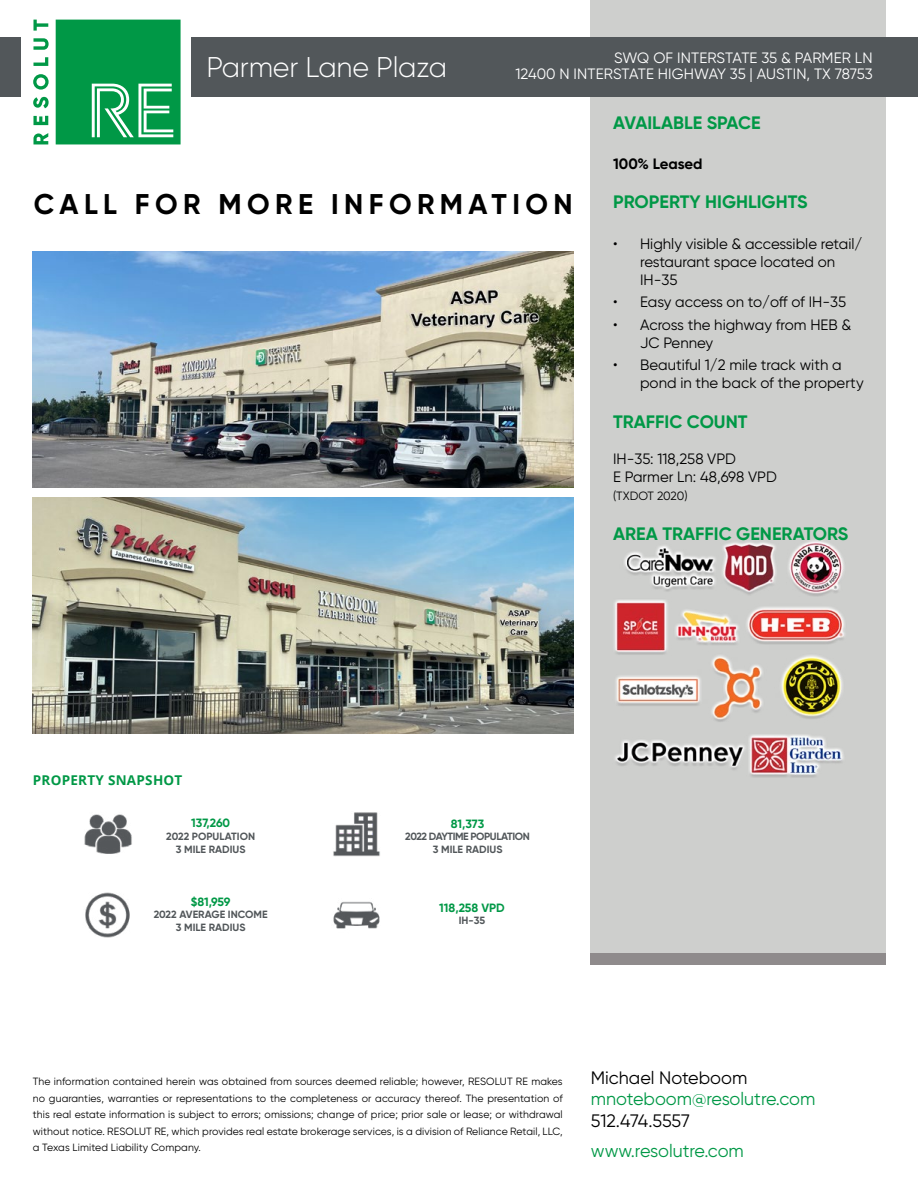
<style>
.page{position:relative;width:918px;height:1188px;background:#fff}
.page>*{position:absolute;margin:0;border:0;box-sizing:border-box;transform-origin:0 0}
.t1{font:700 28.5px "Gilroy";letter-spacing:.19em;color:#000}
.t2{font:300 28.5px "Gilroy";letter-spacing:-.01em;color:#fff}
.t3{font:700 18px "Gilroy";color:#009846}
.t4{font:18px "Gilroy";color:#009846}
.t5{font:18px "Gilroy";color:#000}
.t6{font:15px/18px "Gilroy";color:#000}
.t7{font:15px/16.5px "Gilroy";color:#fff;text-align:right}
.t8{font:700 15px "Gilroy";letter-spacing:-.005em;color:#000}
.t9{font:700 13.5px "Open Sans";letter-spacing:.02em;color:#009846}
.t10{font:700 12px "Gilroy";color:#009846}
.t11{font:12px "Gilroy";letter-spacing:-.01em;color:#000}
.t12{font:10.5px/16.5px "Gilroy";letter-spacing:.01em;color:#000;text-align:justify}
.t13{font:700 10.5px/12.6px "Gilroy";color:#52575a;text-align:center}
.t14{font:700 10.5px/12.6px "Gilroy";letter-spacing:-.04em;color:#52575a;text-align:center}
</style>
<div class="page">
<div style="left:591px;top:0;width:295px;height:954px;background:#cecfcd"></div>
<div style="left:590px;top:953px;width:296px;height:12px;background:#8f8b8c"></div>
<div style="left:0;top:37px;width:918px;height:60px;background:#52575a"></div>
<div style="left:22px;top:14px;width:169px;height:134px;background:#fff"></div>
<svg style="left:33px;top:20px;width:148px;height:124px"></svg>
<img style="left:84px;top:814px;width:48px;height:40px">
<img style="left:85px;top:892px;width:45px;height:46px">
<img style="left:333px;top:812px;width:47px;height:45px">
<img style="left:333px;top:901px;width:47px;height:28px">
<img style="left:614px;top:540px;width:231px;height:237px">
<img style="left:33px;top:252px;width:541px;height:236px">
<img style="left:33px;top:497px;width:541px;height:236px">
<h1 class="t2" style="left:207px;top:49px;width:242px">Parmer Lane Plaza</h1>
<h3 class="t7" style="left:515px;top:49px;width:359px">SWQ OF INTERSTATE 35 &amp; PARMER LN<br>12400 N INTERSTATE HIGHWAY 35 | AUSTIN, TX 78753</h3>
<h1 class="t1" style="left:34px;top:186px;width:540px">CALL FOR MORE INFORMATION</h1>
<h2 class="t3" style="left:613px;top:112px;width:149px">AVAILABLE SPACE</h2>
<h3 class="t8" style="left:613px;top:154px;width:91px">100% Leased</h3>
<h2 class="t3" style="left:613px;top:191px;width:196px">PROPERTY HIGHLIGHTS</h2>
<h3 class="t6" style="left:640px;top:235px;width:224px;text-indent:-27px">• Highly visible &amp; accessible retail/ restaurant space located on<br>IH-35</h3>
<h3 class="t6" style="left:613px;top:293px;width:235px">• Easy access on to/off of IH-35</h3>
<h3 class="t6" style="left:640px;top:316px;width:213px;text-indent:-27px">• Across the highway from HEB &amp;<br>JC Penney</h3>
<h3 class="t6" style="left:640px;top:356px;width:225px;text-indent:-27px">• Beautiful 1/2 mile track with a pond in the back of the property</h3>
<h2 class="t3" style="left:613px;top:411px;width:136px">TRAFFIC COUNT</h2>
<h3 class="t6" style="left:613px;top:450px;width:165px">IH-35: 118,258 VPD<br>E Parmer Ln: 48,698 VPD</h3>
<p class="t11" style="left:613px;top:489px;width:76px">(TXDOT 2020)</p>
<h2 class="t3" style="left:613px;top:522px;width:237px">AREA TRAFFIC GENERATORS</h2>
<p class="t9" style="left:33px;top:771px;width:151px">PROPERTY SNAPSHOT</p>
<p class="t10" style="left:191px;top:816px;width:41px">137,260</p>
<p class="t13" style="left:166px;top:830px;width:90px">2022 POPULATION<br>3 MILE RADIUS</p>
<p class="t10" style="left:191px;top:894px;width:41px">$81,959</p>
<p class="t13" style="left:154px;top:908px;width:116px">2022 AVERAGE INCOME<br>3 MILE RADIUS</p>
<p class="t10" style="left:451px;top:816px;width:35px">81,373</p>
<p class="t14" style="left:405px;top:830px;width:126px">2022 DAYTIME POPULATION<br>3 MILE RADIUS</p>
<p class="t10" style="left:439px;top:900px;width:67px">118,258 VPD</p>
<p class="t13" style="left:459px;top:914px;width:28px">IH-35</p>
<p class="t12" style="left:33px;top:1073px;width:532px">The information contained herein was obtained from sources deemed reliable; however, RESOLUT RE makes no guaranties, warranties or representations to the completeness or accuracy thereof. The presentation of this real estate information is subject to errors; omissions; change of price; prior sale or lease; or withdrawal without notice. RESOLUT RE, which provides real estate brokerage services, is a division of Reliance Retail, LLC, a Texas Limited Liability Company.</p>
<h2 class="t5" style="left:591px;top:1066px;width:158px">Michael Noteboom</h2>
<h2 class="t4" style="left:591px;top:1088px;width:226px">mnoteboom@resolutre.com</h2>
<h2 class="t5" style="left:591px;top:1110px;width:101px">512.474.5557</h2>
<h2 class="t4" style="left:591px;top:1140px;width:155px">www.resolutre.com</h2>
</div>
